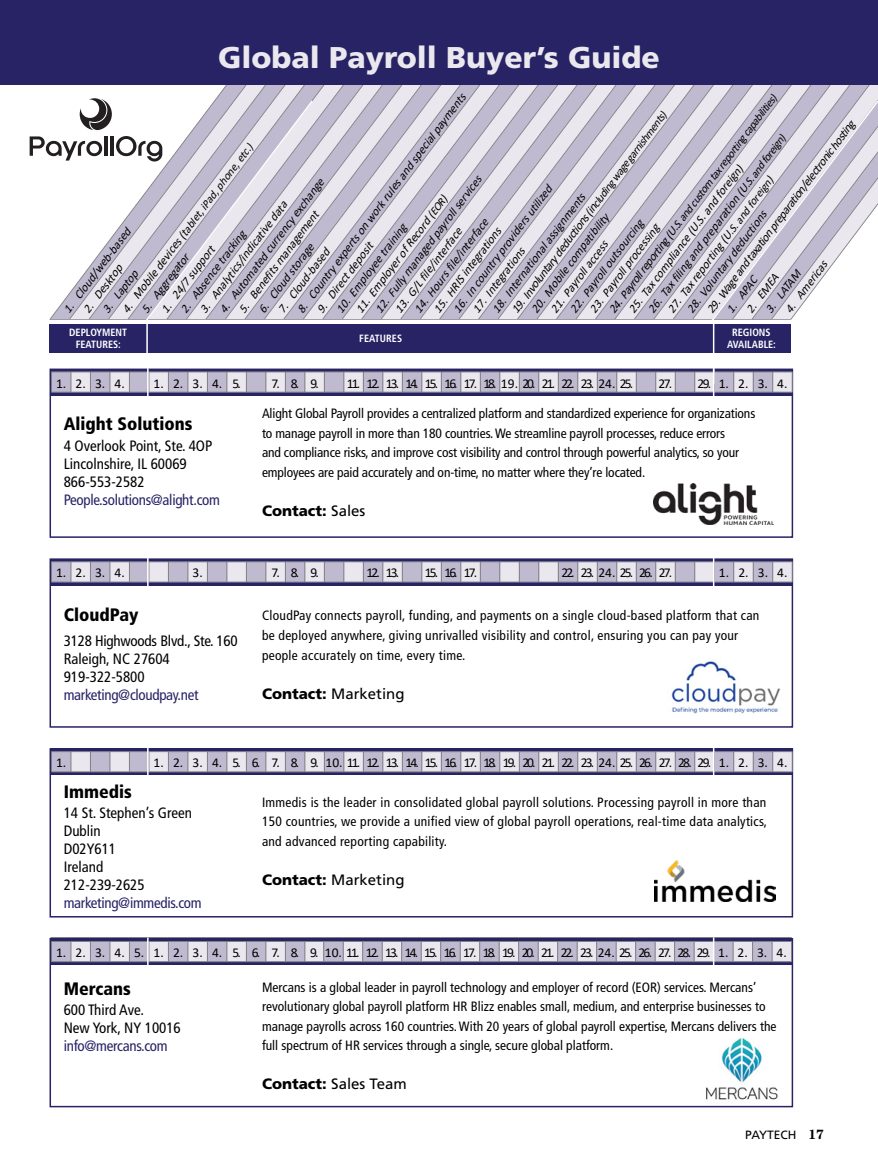
<style>
.page{position:relative;width:878px;height:1175px;background:#fff}
.page>*{position:absolute;margin:0;border:0;box-sizing:border-box;transform-origin:0 0}
.t1{font:900 30px "Frutiger LT Std";color:#eae8ee}
.t2{font:900 condensed 18px "Frutiger LT Std";color:#000}
.t3{font:condensed 15px/18px "Frutiger LT Std";color:#000}
.t4{font:condensed 15px "Frutiger LT Std";letter-spacing:-.02em;color:#272365}
.t5{font:15px "Frutiger LT Std";color:#000}
.t6{font:900 15px "Frutiger LT Std";color:#000}
.t7{font:condensed 13.5px/19.5px "Frutiger LT Std";color:#000}
.t8{font:13.5px "Calibri";letter-spacing:-.14em;color:#000}
.t9{font:condensed 13.5px/19.5px "Frutiger LT Std";letter-spacing:.02em;color:#000}
.t10{font:italic 12px "Calibri";color:#000}
.t11{font:12px "Frutiger LT Std";color:#000}
.t12{font:italic 11.25px "Calibri";color:#000}
.t13{font:700 condensed 10.5px/12px "Frutiger LT Std";color:#fff;text-align:center}
.t14{font:700 9px "Calibri";letter-spacing:-.14em;color:#000}
.s1{font-size:12px}
.s2{font-size:11.25px}
.s3{font-weight:400}
.s4{font-weight:900}
.s5{font-family:"Century Std";font-weight:700;font-size:13.5px}
</style>
<div class="page">
<div style="left:50px;top:748px;width:743px;height:169px;border:2px solid #272365"></div>
<div style="left:50px;top:324px;width:740px;height:28px;background:#272365"></div>
<hr style="left:146px;top:322px;width:2px;height:31px;background:#fff">
<div style="left:0;top:0;width:878px;height:85px;background:#272365"></div>
<div style="left:50px;top:938px;width:743px;height:169px;border:2px solid #272365"></div>
<svg style="left:50px;top:937px;width:742px;height:28px;background:#a4a1b8"></svg>
<div style="left:50px;top:558px;width:743px;height:169px;border:2px solid #272365"></div>
<div style="left:50px;top:368px;width:743px;height:170px;border:2px solid #272365"></div>
<hr style="left:713px;top:322px;width:1px;height:62px;background:#fff">
<svg style="left:51px;top:368px;width:742px;height:28px;background:#a6a3bb"></svg>
<svg style="left:51px;top:558px;width:742px;height:28px;background:#a5a2ba"></svg>
<svg style="left:51px;top:748px;width:742px;height:28px;background:#a9a6bd"></svg>
<svg style="left:30px;top:85px;width:848px;height:235px;background:#d5d2dd"></svg>
<img style="left:653px;top:483px;width:120px;height:41px">
<img style="left:671px;top:661px;width:109px;height:53px">
<img style="left:706px;top:1038px;width:72px;height:62px">
<img style="left:654px;top:860px;width:121px;height:41px">
<h1 class="t1" style="left:218px;top:39px;width:443px">Global Payroll Buyer’s Guide</h1>
<p class="t12" style="left:605px;top:307px;width:272px;rotate:-53deg"><span class="s1">24. Payroll reporting (U.</span>S. and custom tax reporting capabilities)</p>
<p class="t10" style="left:293px;top:307px;width:273px;rotate:-53deg">8. Country experts on work rules and special payments</p>
<p class="t10" style="left:507px;top:307px;width:251px;rotate:-53deg">19. Involuntary deductions (in<span class="s2">cluding wage garnishments)</span></p>
<p class="t10" style="left:702px;top:307px;width:239px;rotate:-53deg">29. Wage and taxation preparation/electronic hosting</p>
<p class="t10" style="left:643px;top:307px;width:222px;rotate:-53deg">26. Tax filing and preparation (U<span class="s2">.S. and foreign)</span></p>
<p class="t12" style="left:118px;top:307px;width:210px;rotate:-53deg"><span class="s1">4. Mobile devices (t</span>ablet, iPad, phone, etc.)</p>
<p class="t10" style="left:624px;top:307px;width:184px;rotate:-53deg">25. Tax compliance (U.S. and foreign)</p>
<p class="t10" style="left:663px;top:307px;width:169px;rotate:-53deg">27. Tax reporting (U<span class="s2">.S. and foreign</span>)</p>
<p class="t10" style="left:371px;top:307px;width:170px;rotate:-53deg">12. Fully managed payroll services</p>
<p class="t10" style="left:215px;top:307px;width:167px;rotate:-53deg">4. Automated currency exchange</p>
<p class="t10" style="left:449px;top:307px;width:158px;rotate:-53deg">16. In country providers utilized</p>
<p class="t10" style="left:488px;top:307px;width:148px;rotate:-53deg">18. International assignments</p>
<p class="t10" style="left:351px;top:307px;width:145px;rotate:-53deg">11. Employer of Record (<span class="s2">EOR</span>)</p>
<p class="t10" style="left:196px;top:307px;width:138px;rotate:-53deg">3. Analytics/indicative data</p>
<p class="t10" style="left:235px;top:307px;width:126px;rotate:-53deg">5. Benefits management</p>
<p class="t10" style="left:682px;top:307px;width:126px;rotate:-53deg">28. Voluntary deductions</p>
<p class="t10" style="left:527px;top:307px;width:123px;rotate:-53deg">20. Mobile compatibility</p>
<p class="t10" style="left:410px;top:307px;width:117px;rotate:-53deg">14. Hours file/interface</p>
<p class="t10" style="left:565px;top:307px;width:115px;rotate:-53deg">22. Payroll outsourcing</p>
<p class="t10" style="left:332px;top:307px;width:110px;rotate:-53deg">10. Employee training</p>
<p class="t10" style="left:585px;top:307px;width:109px;rotate:-53deg">23. Payroll processing</p>
<p class="t10" style="left:59px;top:307px;width:105px;rotate:-53deg">1. Cloud/web-based</p>
<p class="t10" style="left:429px;top:307px;width:105px;rotate:-53deg">15. HRIS integrations</p>
<p class="t10" style="left:390px;top:307px;width:105px;rotate:-53deg">13. G/L file/interface</p>
<p class="t10" style="left:176px;top:307px;width:102px;rotate:-53deg">2. Absence tracking</p>
<p class="t10" style="left:546px;top:307px;width:89px;rotate:-53deg">21. Payroll access</p>
<p class="t10" style="left:312px;top:307px;width:87px;rotate:-53deg">9. Direct deposit</p>
<p class="t10" style="left:254px;top:307px;width:86px;rotate:-53deg">6. Cloud storage</p>
<p class="t10" style="left:157px;top:307px;width:82px;rotate:-53deg">1. 24/7 support</p>
<p class="t10" style="left:274px;top:307px;width:79px;rotate:-53deg">7. Cloud-based</p>
<p class="t10" style="left:468px;top:307px;width:81px;rotate:-53deg">17. Integrations</p>
<p class="t10" style="left:137px;top:307px;width:73px;rotate:-53deg">5. Aggregator</p>
<p class="t10" style="left:780px;top:307px;width:64px;rotate:-53deg">4. Americas</p>
<p class="t10" style="left:79px;top:307px;width:59px;rotate:-53deg">2. Desktop</p>
<p class="t10" style="left:761px;top:307px;width:52px;rotate:-53deg">3. LATAM</p>
<p class="t10" style="left:98px;top:307px;width:52px;rotate:-53deg">3. Laptop</p>
<p class="t10" style="left:742px;top:307px;width:48px;rotate:-53deg">2. EMEA</p>
<p class="t10" style="left:722px;top:307px;width:44px;rotate:-53deg">1. APAC</p>
<p class="t13" style="left:69px;top:326px;width:59px">DEPLOYMENT<br>FEATURES:</p>
<p class="t13" style="left:359px;top:332px;width:44px">FEATURES</p>
<p class="t13" style="left:727px;top:326px;width:50px">REGIONS<br>AVAILABLE:</p>
<p class="t8" style="left:56px;top:374px;width:70px">1. 2. 3. 4.</p>
<p class="t8" style="left:153px;top:374px;width:89px">1. 2. 3. 4. 5.</p>
<p class="t8" style="left:271px;top:374px;width:49px">7. 8. 9.</p>
<p class="t8" style="left:347px;top:374px;width:288px">11. 12. 13. 14. 15. 16. 17. 18. 19. 20. 21. 22. 23. 24. 25.</p>
<p class="t8" style="left:658px;top:374px;width:130px">27. 29. 1. 2. 3. 4.</p>
<p class="t7" style="left:262px;top:404px;width:495px">Alight Global Payroll provides a centralized platform and standardized experience for organizations to manage payroll in more than 180 countries. We streamline payroll processes, reduce errors<br>and compliance risks, and improve cost visibility and control through powerful analytics, so your employees are paid accurately and on-time, no matter where they’re located.</p>
<p class="t6" style="left:262px;top:501px;width:105px">Contact: <span class="s3">Sales</span></p>
<h2 class="t2" style="left:64px;top:413px;width:130px">Alight Solutions</h2>
<p class="t3" style="left:64px;top:436px;width:150px">4 Overlook Point, Ste. 4OP<br>Lincolnshire, IL 60069<br>866-553-2582</p>
<p class="t4" style="left:64px;top:490px;width:158px">People.solutions@alight.com</p>
<p class="t8" style="left:56px;top:563px;width:70px">1. 2. 3. 4.</p>
<p class="t8" style="left:192px;top:563px;width:12px">3.</p>
<p class="t8" style="left:271px;top:563px;width:49px">7. 8. 9.</p>
<p class="t8" style="left:366px;top:563px;width:34px">12. 13.</p>
<p class="t8" style="left:425px;top:563px;width:54px">15. 16. 17.</p>
<p class="t8" style="left:561px;top:563px;width:112px">22. 23. 24. 25. 26. 27.</p>
<p class="t8" style="left:718px;top:563px;width:70px">1. 2. 3. 4.</p>
<h2 class="t2" style="left:64px;top:604px;width:76px">CloudPay</h2>
<p class="t3" style="left:64px;top:632px;width:175px">3128 Highwoods Blvd., Ste. 160<br>Raleigh, NC 27604<br>919-322-5800</p>
<p class="t4" style="left:64px;top:686px;width:136px">marketing@cloudpay.net</p>
<p class="t9" style="left:262px;top:606px;width:499px">CloudPay connects payroll, funding, and payments on a single cloud-based platform that can be deployed anywhere, giving unrivalled visibility and control, ensuring you can pay your people accurately on time, every time.</p>
<p class="t5" style="left:262px;top:684px;width:144px"><span class="s4">Contact:</span> Marketing</p>
<p class="t8" style="left:56px;top:753px;width:12px">1.</p>
<p class="t8" style="left:153px;top:753px;width:635px">1. 2. 3. 4. 5. 6. 7. 8. 9. 10. 11. 12. 13. 14. 15. 16. 17. 18. 19. 20. 21. 22. 23. 24. 25. 26. 27. 28. 29. 1. 2. 3. 4.</p>
<h2 class="t2" style="left:64px;top:780px;width:70px">Immedis</h2>
<p class="t3" style="left:64px;top:803px;width:130px">14 St. Stephen’s Green<br>Dublin<br>D02Y611<br>Ireland<br>212-239-2625</p>
<p class="t4" style="left:64px;top:894px;width:139px">marketing@immedis.com</p>
<p class="t7" style="left:262px;top:792px;width:506px;text-align:justify">Immedis is the leader in consolidated global payroll solutions. Processing payroll in more than 150 countries, we provide a unified view of global payroll operations, real-time data analytics, and advanced reporting capability.</p>
<p class="t5" style="left:262px;top:870px;width:144px"><span class="s4">Contact:</span> Marketing</p>
<p class="t14" style="left:57px;top:940px;width:28px">1. 2.</p>
<p class="t14" style="left:96px;top:940px;width:28px">3. 4.</p>
<p class="t14" style="left:135px;top:940px;width:28px">5. 1.</p>
<p class="t14" style="left:174px;top:940px;width:28px">2. 3.</p>
<p class="t14" style="left:213px;top:940px;width:27px">4. 5.</p>
<p class="t14" style="left:252px;top:940px;width:27px">6. 7.</p>
<p class="t14" style="left:291px;top:940px;width:27px">8. 9.</p>
<p class="t14" style="left:329px;top:940px;width:381px">10. 11. 12. 13. 14. 15. 16. 17. 18. 19. 20. 21. 22. 23. 24. 25. 26. 27. 28. 29.</p>
<p class="t14" style="left:719px;top:940px;width:28px">1. 2.</p>
<p class="t14" style="left:758px;top:940px;width:28px">3. 4.</p>
<p class="t8" style="left:56px;top:943px;width:732px">1. 2. 3. 4. 5. 1. 2. 3. 4. 5. 6. 7. 8. 9. 10. 11. 12. 13. 14. 15. 16. 17. 18. 19. 20. 21. 22. 23. 24. 25. 26. 27. 28. 29. 1. 2. 3. 4.</p>
<h2 class="t2" style="left:64px;top:978px;width:69px">Mercans</h2>
<p class="t3" style="left:64px;top:1001px;width:118px">600 Third Ave.<br>New York, NY 10016</p>
<p class="t4" style="left:64px;top:1037px;width:105px">info@mercans.com</p>
<p class="t7" style="left:262px;top:977px;width:516px">Mercans is a global leader in payroll technology and employer of record (EOR) services. Mercans’ revolutionary global payroll platform HR Blizz enables small, medium, and enterprise businesses to manage payrolls across 160 countries. With 20 years of global payroll expertise, Mercans delivers the full spectrum of HR services through a single, secure global platform.</p>
<p class="t5" style="left:262px;top:1075px;width:146px"><span class="s4">Contact:</span> Sales Team</p>
<p class="t11" style="left:745px;top:1127px;width:80px">PAYTECH <span class="s5">17</span></p>
</div>
